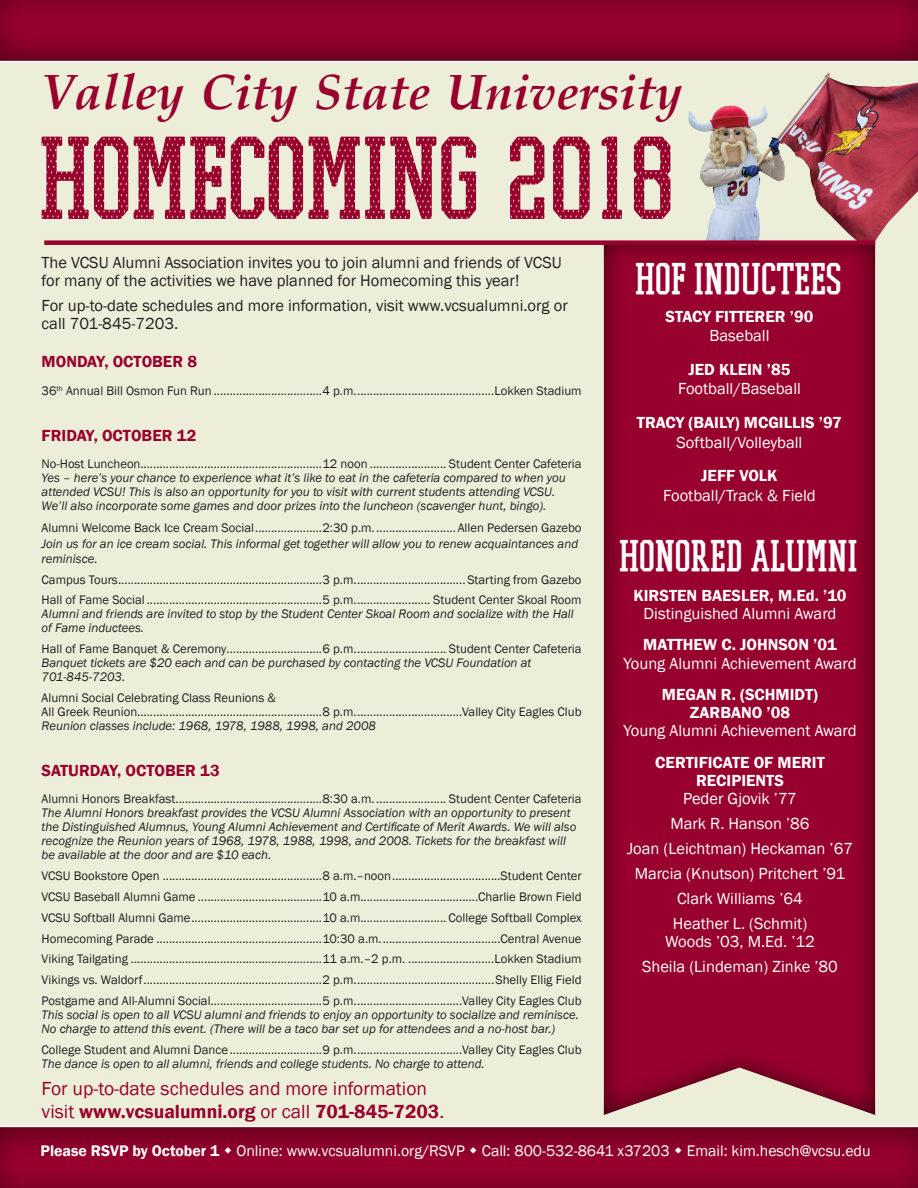
<style>
.page{position:relative;width:918px;height:1188px;background:#fff}
.page>*{position:absolute;margin:0;border:0;box-sizing:border-box;transform-origin:0 0}
.t1{font:82.35px "PROMESH Mesh";letter-spacing:-.015em;color:#98012d}
.t2{font:italic 700 49.35px "Book Antiqua";color:#98012d}
.t3{font:31.5px "PROMESH";color:#fff}
.t4{font:19.5px/23.4px "Franklin Gothic";color:#98012d}
.t5{font:16.5px/18.1px "Franklin Gothic";color:#fff;text-align:center}
.t6{font:16.5px/18.1px "Franklin Gothic";color:#231f20}
.t7{font:600 16.5px/18.1px "Franklin Gothic";color:#fff;text-align:center}
.t8{font:600 16.5px "Franklin Gothic";color:#98012d}
.t9{font:15.75px "Franklin Gothic";color:#fff}
.t10{font:12.75px/14px "Franklin Gothic";color:#231f20}
.t11{font:italic 12.75px/14px "Franklin Gothic";color:#231f20}
.s1{font-weight:600}
.s2{font-weight:400}
</style>
<div class="page">
<div style="left:0;top:0;width:918px;height:1185px;background:#eceed9"></div>
<div style="left:604px;top:239px;width:274px;height:876px;background:#231f20;opacity:.75"></div>
<img style="left:644px;top:72px;width:274px;height:172px">
<div style="left:44px;top:240px;width:831px;height:5px;background:#98012d"></div>
<div style="left:0;top:0;width:918px;height:64px;background:#f2f3e5"></div>
<svg style="left:0;top:0;width:918px;height:62px;background:#8c042c"></svg>
<div style="left:0;top:1123px;width:918px;height:65px;background:#eff0df"></div>
<svg style="left:0;top:1126px;width:918px;height:62px;background:#8c042c"></svg>
<svg style="left:225px;top:1147px;width:6px;height:6px"></svg>
<svg style="left:470px;top:1147px;width:7px;height:6px"></svg>
<svg style="left:675px;top:1147px;width:6px;height:6px"></svg>
<p class="t2" style="left:42px;top:63px;width:643px">Valley City State University</p>
<p class="t1" style="left:42px;top:137px;width:637px">HOMECOMING 2018</p>
<p class="t6" style="left:42px;top:254px;width:522px">The VCSU Alumni Association invites you to join alumni and friends of VCSU for many of the activities we have planned for Homecoming this year!</p>
<p class="t6" style="left:42px;top:297px;width:528px">For up-to-date schedules and more information, visit www.vcsualumni.org or call 701-845-7203.</p>
<p class="t8" style="left:42px;top:352px;width:157px">MONDAY, OCTOBER 8</p>
<p class="t10" style="left:42px;top:384px;width:542px">36<sup>th</sup> Annual Bill Osmon Fun Run ..................................4 p.m............................................Lokken Stadium</p>
<p class="t8" style="left:42px;top:425px;width:156px">FRIDAY, OCTOBER 12</p>
<p class="t10" style="left:42px;top:457px;width:542px">No-Host Luncheon.........................................................12 noon ........................ Student Center Cafeteria</p>
<p class="t11" style="left:42px;top:471px;width:526px">Yes – here’s your chance to experience what it’s like to eat in the cafeteria compared to when you attended VCSU! This is also an opportunity for you to visit with current students attending VCSU.<br>We’ll also incorporate some games and door prizes into the luncheon (scavenger hunt, bingo).</p>
<p class="t10" style="left:42px;top:521px;width:542px">Alumni Welcome Back Ice Cream Social.....................2:30 p.m..........................Allen Pedersen Gazebo</p>
<p class="t11" style="left:42px;top:536px;width:538px;line-height:15.3px">Join us for an ice cream social. This informal get together will allow you to renew acquaintances and reminisce.</p>
<p class="t10" style="left:42px;top:573px;width:542px">Campus Tours................................................................3 p.m................................... Starting from Gazebo</p>
<p class="t10" style="left:42px;top:593px;width:542px">Hall of Fame Social .......................................................5 p.m........................ Student Center Skoal Room</p>
<p class="t11" style="left:42px;top:607px;width:534px">Alumni and friends are invited to stop by the Student Center Skoal Room and socialize with the Hall of Fame inductees.</p>
<p class="t10" style="left:42px;top:642px;width:542px">Hall of Fame Banquet &amp; Ceremony..............................6 p.m............................. Student Center Cafeteria</p>
<p class="t11" style="left:42px;top:656px;width:491px">Banquet tickets are $20 each and can be purchased by contacting the VCSU Foundation at<br>701-845-7203.</p>
<p class="t10" style="left:42px;top:691px;width:542px">Alumni Social Celebrating Class Reunions &amp;<br>All Greek Reunion..........................................................8 p.m..................................Valley City Eagles Club</p>
<p class="t11" style="left:42px;top:719px;width:336px">Reunion classes include: 1968, 1978, 1988, 1998, and 2008</p>
<p class="t8" style="left:42px;top:760px;width:180px">SATURDAY, OCTOBER 13</p>
<p class="t10" style="left:42px;top:792px;width:542px">Alumni Honors Breakfast..............................................8:30 a.m. ...................... Student Center Cafeteria</p>
<p class="t11" style="left:42px;top:806px;width:536px">The Alumni Honors breakfast provides the VCSU Alumni Association with an opportunity to present the Distinguished Alumnus, Young Alumni Achievement and Certificate of Merit Awards. We will also recognize the Reunion years of 1968, 1978, 1988, 1998, and 2008. Tickets for the breakfast will be available at the door and are $10 each.</p>
<p class="t10" style="left:42px;top:869px;width:542px">VCSU Bookstore Open ..................................................8 a.m.–noon..................................Student Center</p>
<p class="t10" style="left:42px;top:890px;width:542px">VCSU Baseball Alumni Game .......................................10 a.m.....................................Charlie Brown Field</p>
<p class="t10" style="left:42px;top:911px;width:542px">VCSU Softball Alumni Game.........................................10 a.m........................... College Softball Complex</p>
<p class="t10" style="left:42px;top:932px;width:542px">Homecoming Parade ....................................................10:30 a.m......................................Central Avenue</p>
<p class="t10" style="left:42px;top:952px;width:542px">Viking Tailgating ............................................................11 a.m.–2 p.m. ...........................Lokken Stadium</p>
<p class="t10" style="left:42px;top:973px;width:542px">Vikings vs. Waldorf........................................................2 p.m............................................Shelly Ellig Field</p>
<p class="t10" style="left:42px;top:994px;width:542px">Postgame and All-Alumni Social...................................5 p.m..................................Valley City Eagles Club</p>
<p class="t11" style="left:42px;top:1008px;width:539px">This social is open to all VCSU alumni and friends to enjoy an opportunity to socialize and reminisce.<br>No charge to attend this event. (There will be a taco bar set up for attendees and a no-host bar.)</p>
<p class="t10" style="left:42px;top:1043px;width:542px">College Student and Alumni Dance.............................9 p.m..................................Valley City Eagles Club</p>
<p class="t11" style="left:42px;top:1057px;width:445px">The dance is open to all alumni, friends and college students. No charge to attend.</p>
<p class="t4" style="left:42px;top:1077px;width:404px">For up-to-date schedules and more information visit <span class="s1">www.vcsualumni.org</span> or call <span class="s1">701-845-7203</span>.</p>
<p class="t3" style="left:636px;top:263px;width:208px">HOF INDUCTEES</p>
<p class="t7" style="left:665px;top:306px;width:149px;line-height:19.8px">STACY FITTERER ’90<br><span class="s2">Baseball</span></p>
<p class="t5" style="left:678px;top:360px;width:124px;line-height:19.8px"><span class="s1">JED KLEIN ’85<br></span>Football/Baseball</p>
<p class="t7" style="left:637px;top:413px;width:207px;line-height:19.8px">TRACY (BAILY) MCGILLIS ’97<br><span class="s2">Softball/Volleyball</span></p>
<p class="t5" style="left:663px;top:466px;width:154px;line-height:19.8px"><span class="s1">JEFF VOLK<br></span>Football/Track &amp; Field</p>
<p class="t3" style="left:620px;top:540px;width:240px">HONORED ALUMNI</p>
<p class="t5" style="left:633px;top:586px;width:215px"><span class="s1">KIRSTEN BAESLER, M.Ed. ’10<br></span>Distinguished Alumni Award</p>
<p class="t5" style="left:623px;top:636px;width:235px"><span class="s1">MATTHEW C. JOHNSON ’01<br></span>Young Alumni Achievement Award</p>
<p class="t5" style="left:623px;top:686px;width:235px"><span class="s1">MEGAN R. (SCHMIDT)<br>ZARBANO ’08<br></span>Young Alumni Achievement Award</p>
<p class="t7" style="left:655px;top:754px;width:171px">CERTIFICATE OF MERIT<br>RECIPIENTS<br><span class="s2">Peder Gjovik ’77</span></p>
<p class="t5" style="left:670px;top:815px;width:141px">Mark R. Hanson ’86</p>
<p class="t5" style="left:627px;top:840px;width:227px">Joan (Leichtman) Heckaman ’67</p>
<p class="t5" style="left:635px;top:865px;width:212px">Marcia (Knutson) Pritchert ’91</p>
<p class="t5" style="left:677px;top:890px;width:127px">Clark Williams ’64</p>
<p class="t5" style="left:665px;top:915px;width:151px">Heather L. (Schmit)<br>Woods ’03, M.Ed. ’12</p>
<p class="t5" style="left:642px;top:958px;width:197px">Sheila (Lindeman) Zinke ’80</p>
<p class="t9" style="left:40px;top:1141px;width:832px"><span class="s1">Please RSVP by October 1</span> Online: www.vcsualumni.org/RSVP Call: 800-532-8641 x37203 Email: kim.hesch@vcsu.edu</p>
</div>
